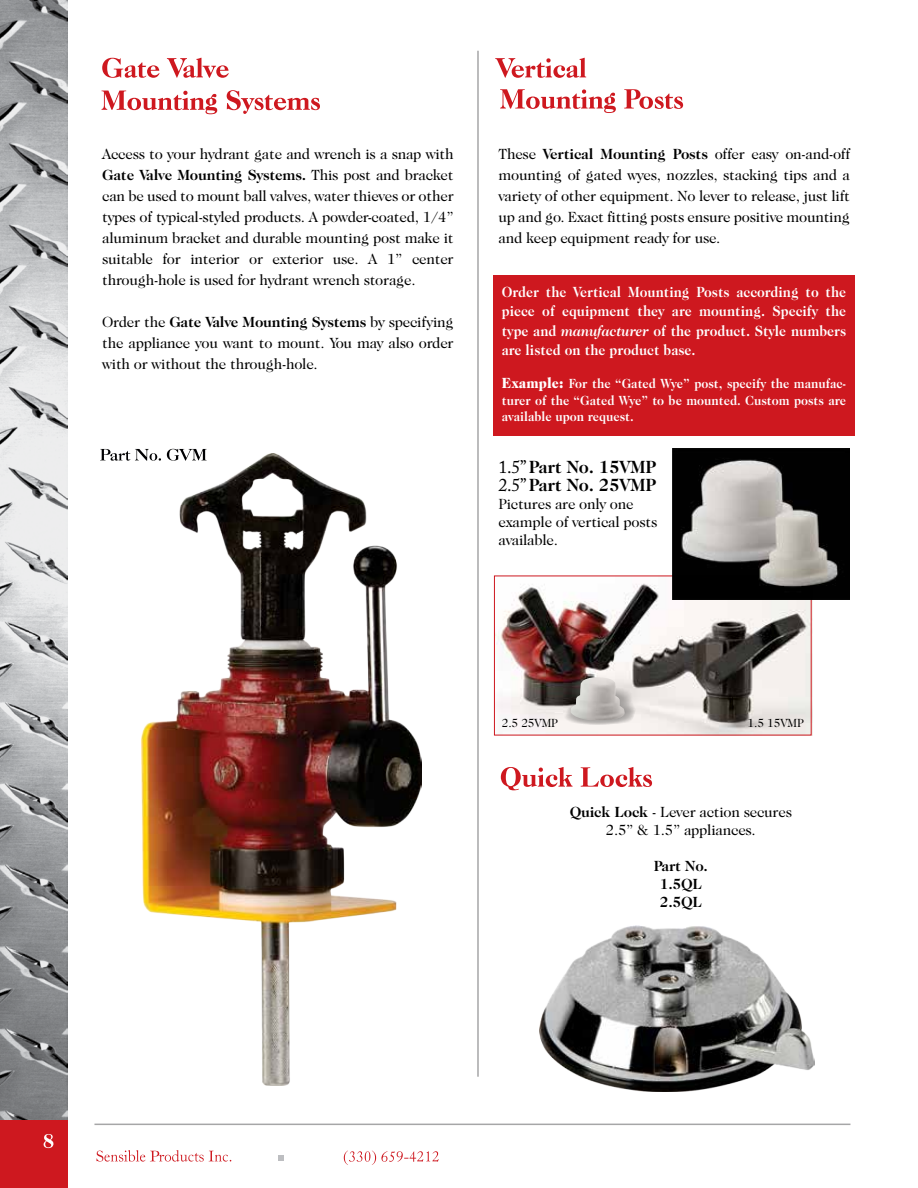
<style>
.page{position:relative;width:918px;height:1188px;background:#fff}
.page>*{position:absolute;margin:0;border:0;box-sizing:border-box;transform-origin:0 0}
.t1{font:700 18px/18px "Caslon 224 IT Cby BT";letter-spacing:-.015em;color:#000}
.t2{font:15px/21px "Caslon 224 IT Cby BT";letter-spacing:-.015em;color:#000;text-align:justify}
.t3{font:700 15px/19.5px "Caslon 224 IT Cby BT";color:#fff;text-align:justify;scale:.92 1}
.t4{font:700 15px/18px "Caslon 224 IT Cby BT";letter-spacing:-.015em;color:#000;text-align:center}
.t5{font:700 13.5px/16.5px "Caslon 224 IT Cby BT";color:#fff;text-align:justify;scale:.92 1}
.t6{font:12px "Caslon 224 IT Cby BT";letter-spacing:-.015em;color:#000}
.s1{font-weight:700}
.s2{font-style:italic}
.s3{font-weight:900;font-size:15px}
.s4{font-family:"Adobe Caslon Pro";font-weight:400}
</style>
<div class="page">
<hr style="left:477px;top:51px;width:2px;height:1026px;background:#a6a6a7">
<div style="left:493px;top:275px;width:362px;height:160px;background:#ce181f"></div>
<svg style="left:495px;top:58px;width:91px;height:20px"></svg>
<svg style="left:500px;top:89px;width:183px;height:24px"></svg>
<svg style="left:501px;top:767px;width:151px;height:23px"></svg>
<img style="left:496px;top:583px;width:314px;height:150px">
<img style="left:672px;top:448px;width:178px;height:151px">
<svg style="left:102px;top:58px;width:127px;height:20px"></svg>
<svg style="left:102px;top:90px;width:218px;height:24px"></svg>
<svg style="left:100px;top:449px;width:107px;height:12px"></svg>
<img style="left:142px;top:454px;width:280px;height:631px">
<hr style="left:94px;top:1124px;width:756px;height:1px;background:#a6a6a7">
<svg style="left:97px;top:1150px;width:342px;height:15px"></svg>
<svg style="left:561px;top:687px;width:82px;height:39px"></svg>
<img style="left:571px;top:677px;width:54px;height:44px">
<img style="left:539px;top:925px;width:275px;height:167px">
<img style="left:0;top:0;width:68px;height:1121px">
<div style="left:0;top:1121px;width:68px;height:67px;background:#ce181f"></div>
<svg style="left:44px;top:1134px;width:9px;height:14px"></svg>
<p class="t2" style="left:102px;top:143px;width:353px">Access to your hydrant gate and wrench is a snap with <span class="s1">Gate Valve Mounting Systems.</span> This post and bracket can be used to mount ball valves, water thieves or other types of typical-styled products. A powder-coated, 1/4” aluminum bracket and durable mounting post make it suitable for interior or exterior use. A 1” center through-hole is used for hydrant wrench storage.</p>
<p class="t2" style="left:102px;top:311px;width:353px">Order the <span class="s1">Gate Valve Mounting Systems</span> by specifying the appliance you want to mount. You may also order with or without the through-hole.</p>
<p class="t2" style="left:499px;top:143px;width:353px">These <span class="s1">Vertical Mounting Posts</span> offer easy on-and-off mounting of gated wyes, nozzles, stacking tips and a variety of other equipment. No lever to release, just lift up and go. Exact fitting posts ensure positive mounting and keep equipment ready for use.</p>
<p class="t3" style="left:502px;top:282px;width:376px">Order the Vertical Mounting Posts according to the piece of equipment they are mounting. Specify the type and <span class="s2">manufacturer</span> of the product. Style numbers are listed on the product base.</p>
<p class="t5" style="left:502px;top:375px;width:376px"><span class="s3">Example:</span> For the “Gated Wye” post, specify the manufac&shy;turer of the “Gated Wye” to be mounted. Custom posts are available upon request.</p>
<p class="t1" style="left:499px;top:458px;width:159px"><span class="s4">1.5”</span> Part No. 15VMP<br><span class="s4">2.5”</span> Part No. 25VMP</p>
<p class="t2" style="left:499px;top:495px;width:160px;line-height:18px;text-align:left">Pictures are only one example of vertical posts available.</p>
<p class="t6" style="left:502px;top:715px;width:58px">2.5 25VMP</p>
<p class="t6" style="left:748px;top:715px;width:58px">1.5 15VMP</p>
<p class="t2" style="left:570px;top:802px;width:224px;line-height:18px;text-align:center"><span class="s1">Quick Lock</span> - Lever action secures<br>2.5” &amp; 1.5” appliances.</p>
<p class="t4" style="left:654px;top:856px;width:56px">Part No.<br>1.5QL<br>2.5QL</p>
</div>
